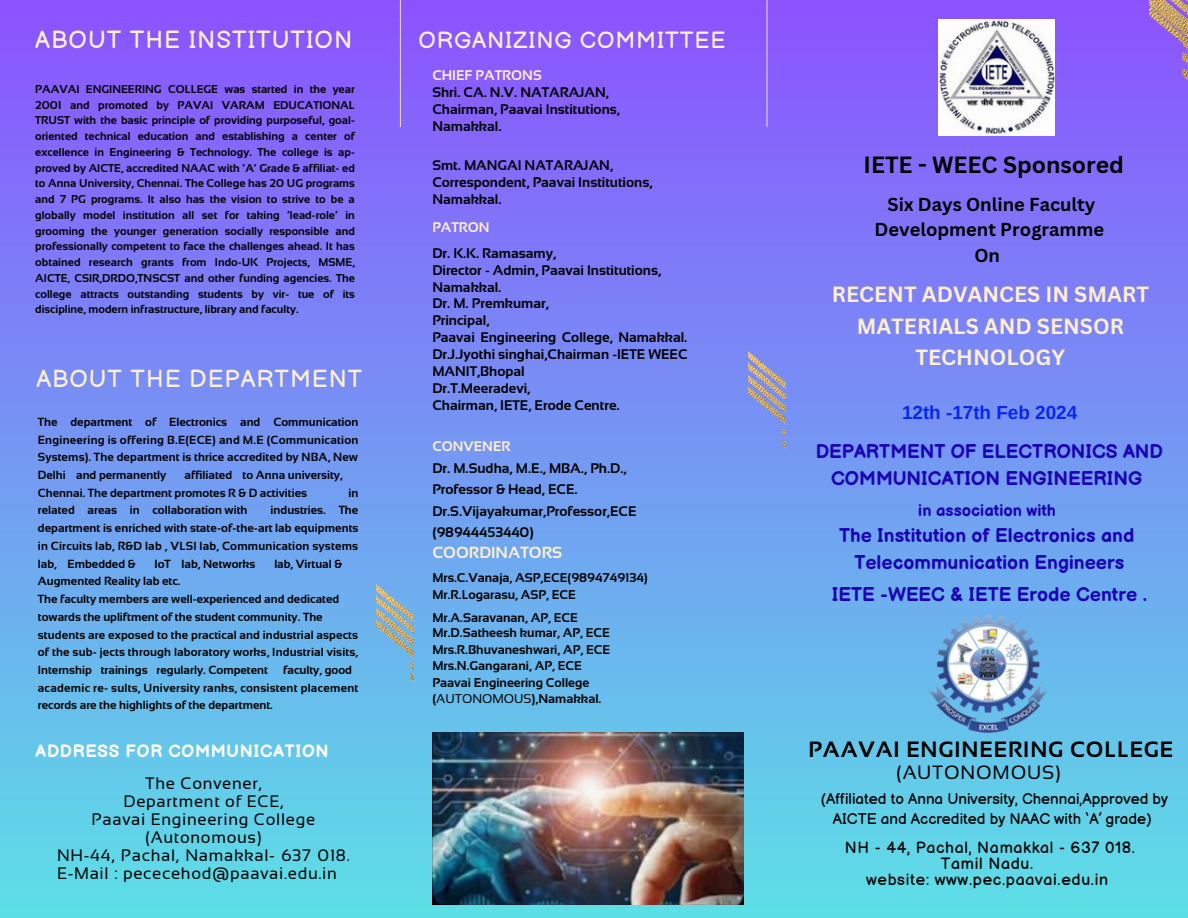
<style>
.page{position:relative;width:1188px;height:918px;background:#fff}
.page>*{position:absolute;margin:0;border:0;box-sizing:border-box;transform-origin:0 0}
.t1{font:24.15px "Balsamiq Sans";letter-spacing:.04em;color:#ffefd0}
.t2{font:22.95px "Balsamiq Sans";letter-spacing:.04em;color:#ffefd0}
.t3{font:700 22.8px "Canva Sans";color:#000}
.t4{font:700 22.2px "Sansation";letter-spacing:.04em;color:#000}
.t5{font:700 21.45px/31.5px "Canva Sans";color:#ffefd0;text-align:center}
.t6{font:700 19.5px/27px "Balsamiq Sans";color:#1c05b3;text-align:center}
.t7{font:19.2px "Sansation";letter-spacing:.04em;color:#000}
.t8{font:700 18.9px "Arimo";color:#0927eb}
.t9{font:700 18.3px/25.8px "Canva Sans";color:#000;text-align:center}
.t10{font:700 17.4px "Balsamiq Sans";letter-spacing:.04em;color:#fff}
.t11{font:16.65px/18px "Sansation";letter-spacing:.04em;color:#000;text-align:center}
.t12{font:700 16.5px "Balsamiq Sans";color:#1c05b3}
.t13{font:700 16.2px "Sansation";color:#ffefd0}
.t14{font:15.9px/15.8px "Balsamiq Sans";letter-spacing:.04em;color:#000;text-align:center}
.t15{font:15.15px/20.2px "Balsamiq Sans";color:#000;text-align:center}
.t16{font:700 13.95px/16.8px "Sansation";color:#000}
.t17{font:700 13.95px "Sansation";color:#ffefd0}
.t18{font:700 12.75px "Sansation";color:#000}
.t19{font:700 11.85px "Sansation";color:#000}
.t20{font:700 11.85px "Sansation";letter-spacing:.02em;color:#000}
.t21{font:700 11.4px/15.8px "Sansation";color:#000;text-align:justify}
.s1{font-weight:400}
</style>
<div class="page">
<div style="left:0;top:0;width:1188px;height:918px;background:linear-gradient(to bottom,#8c52ff,#5ce0e6)"></div>
<img style="left:1150px;top:0;width:38px;height:141px">
<hr style="left:400px;top:0;width:1px;height:127px;background:#ffefd0">
<hr style="left:767px;top:0;width:1px;height:127px;background:#ffefd0">
<img style="left:938px;top:20px;width:116px;height:116px">
<img style="left:929px;top:615px;width:119px;height:117px">
<img style="left:432px;top:733px;width:312px;height:172px">
<img style="left:377px;top:571px;width:37px;height:156px">
<img style="left:1150px;top:0;width:37px;height:106px">
<img style="left:749px;top:339px;width:37px;height:155px">
<h2 class="t1" style="left:35px;top:26px;width:319px">ABOUT THE INSTITUTION</h2>
<p class="t21" style="left:35px;top:81px;width:321px">PAAVAI ENGINEERING COLLEGE was started in the year 2001 and promoted by PAVAI VARAM EDUCATIONAL TRUST with the basic principle of providing purposeful, goal&shy;oriented technical education and establishing a center of excellence in Engineering &amp; Technology. The college is ap&shy;proved by AICTE, accredited NAAC with ‘A’ Grade &amp; affiliat- ed to Anna University, Chennai. The College has 20 UG programs and 7 PG programs. It also has the vision to strive to be a globally model institution all set for taking ‘lead-role’ in grooming the younger generation socially responsible and professionally competent to face the challenges ahead. It has obtained research grants from Indo-UK Projects, MSME, AICTE, CSIR,DRDO,TNSCST and other funding agencies. The college attracts outstanding students by vir- tue of its discipline, modern infrastructure, library and faculty.</p>
<p class="t1" style="left:36px;top:366px;width:327px">ABOUT THE DEPARTMENT</p>
<p class="t19" style="left:145px;top:415px;width:13px">of</p>
<p class="t19" style="left:273px;top:415px;width:86px">Communication</p>
<p class="t20" style="left:38px;top:433px;width:322px">Engineering is offering B.E(ECE) and M.E (Communication</p>
<p class="t19" style="left:38px;top:415px;width:21px">The</p>
<p class="t19" style="left:70px;top:415px;width:63px">department</p>
<p class="t19" style="left:169px;top:415px;width:59px">Electronics</p>
<p class="t19" style="left:240px;top:415px;width:22px">and</p>
<p class="t19" style="left:38px;top:451px;width:322px">Systems). The department is thrice accredited by NBA, New</p>
<p class="t19" style="left:185px;top:468px;width:49px">affiliated</p>
<p class="t19" style="left:153px;top:504px;width:97px">collaboration with</p>
<p class="t19" style="left:38px;top:468px;width:29px">Delhi</p>
<p class="t19" style="left:38px;top:504px;width:38px">related</p>
<p class="t19" style="left:76px;top:468px;width:92px">and permanently</p>
<h6 class="t19" style="left:243px;top:468px;width:102px">to Anna university,</h6>
<p class="t19" style="left:38px;top:486px;width:271px">Chennai. The department promotes R &amp; D activities</p>
<p class="t19" style="left:348px;top:486px;width:11px">in</p>
<p class="t19" style="left:130px;top:504px;width:11px">in</p>
<p class="t19" style="left:271px;top:504px;width:57px">industries.</p>
<p class="t19" style="left:339px;top:504px;width:21px">The</p>
<p class="t19" style="left:88px;top:504px;width:31px">areas</p>
<p class="t19" style="left:38px;top:521px;width:322px">department is enriched with state-of-the-art lab equipments</p>
<p class="t19" style="left:38px;top:539px;width:322px">in Circuits lab, R&amp;D lab , VLSI lab, Communication systems</p>
<p class="t19" style="left:38px;top:557px;width:20px">lab,</p>
<p class="t19" style="left:68px;top:557px;width:69px">Embedded &amp;</p>
<p class="t19" style="left:154px;top:557px;width:18px">IoT</p>
<p class="t19" style="left:182px;top:557px;width:75px">lab, Networks</p>
<p class="t19" style="left:274px;top:557px;width:69px">lab, Virtual &amp;</p>
<p class="t19" style="left:38px;top:575px;width:144px">Augmented Reality lab etc.</p>
<p class="t19" style="left:38px;top:592px;width:303px">The faculty members are well-experienced and dedicated</p>
<p class="t19" style="left:38px;top:610px;width:286px">towards the upliftment of the student community. The</p>
<p class="t19" style="left:38px;top:628px;width:322px">students are exposed to the practical and industrial aspects</p>
<p class="t19" style="left:38px;top:646px;width:322px">of the sub- jects through laboratory works, Industrial visits,</p>
<p class="t19" style="left:38px;top:663px;width:55px">Internship</p>
<p class="t19" style="left:101px;top:663px;width:48px">trainings</p>
<p class="t19" style="left:157px;top:663px;width:113px">regularly. Competent</p>
<p class="t19" style="left:283px;top:663px;width:70px">faculty, good</p>
<p class="t20" style="left:38px;top:681px;width:322px">academic re- sults, University ranks, consistent placement</p>
<p class="t19" style="left:38px;top:699px;width:237px">records are the highlights of the department.</p>
<p class="t10" style="left:36px;top:742px;width:295px">ADDRESS FOR COMMUNICATION</p>
<p class="t11" style="left:145px;top:774px;width:118px">The Convener,</p>
<p class="t11" style="left:124px;top:792px;width:161px">Department of ECE,</p>
<p class="t11" style="left:92px;top:810px;width:225px">Paavai Engineering College (Autonomous)</p>
<p class="t11" style="left:57px;top:846px;width:294px;text-align:left">NH-44, Pachal, Namakkal- 637 018.<br>E-Mail : pececehod@paavai.edu.in</p>
<p class="t2" style="left:418px;top:27px;width:309px">ORGANIZING COMMITTEE</p>
<h2 class="t17" style="left:432px;top:67px;width:111px">CHIEF PATRONS</h2>
<p class="t16" style="left:432px;top:84px;width:189px">Shri. CA. N.V. NATARAJAN,<br>Chairman, Paavai Institutions,<br>Namakkal.</p>
<p class="t16" style="left:432px;top:157px;width:222px">Smt. MANGAI NATARAJAN,<br>Correspondent, Paavai Institutions,<br>Namakkal.</p>
<p class="t17" style="left:432px;top:220px;width:59px">PATRON</p>
<p class="t16" style="left:432px;top:245px;width:125px">Dr. K.K. Ramasamy,</p>
<p class="t16" style="left:432px;top:261px;width:230px">Director - Admin, Paavai Institutions,<br>Namakkal.</p>
<p class="t16" style="left:432px;top:295px;width:118px">Dr. M. Premkumar,</p>
<p class="t16" style="left:432px;top:312px;width:59px">Principal,</p>
<p class="t16" style="left:432px;top:329px;width:257px;text-align:justify">Paavai Engineering College, Namakkal.<br>Dr.J.Jyothi singhai,Chairman -IETE WEEC MANIT,Bhopal</p>
<p class="t16" style="left:432px;top:380px;width:100px">Dr.T.Meeradevi,</p>
<p class="t16" style="left:432px;top:396px;width:189px">Chairman, IETE, Erode Centre.</p>
<p class="t17" style="left:432px;top:438px;width:80px">CONVENER</p>
<p class="t16" style="left:432px;top:460px;width:196px">Dr. M.Sudha, M.E., MBA., Ph.D.,</p>
<p class="t16" style="left:432px;top:503px;width:206px">Dr.S.Vijayakumar,Professor,ECE</p>
<p class="t16" style="left:432px;top:481px;width:147px">Professor &amp; Head, ECE.</p>
<p class="t16" style="left:432px;top:524px;width:103px">(98944453440)</p>
<p class="t13" style="left:432px;top:544px;width:131px">COORDINATORS</p>
<p class="t18" style="left:432px;top:571px;width:217px">Mrs.C.Vanaja, ASP,ECE(9894749134)</p>
<p class="t18" style="left:432px;top:588px;width:145px">Mr.R.Logarasu, ASP, ECE</p>
<p class="t18" style="left:432px;top:610px;width:147px">Mr.A.Saravanan, AP, ECE</p>
<h3 class="t18" style="left:432px;top:626px;width:179px">Mr.D.Satheesh kumar, AP, ECE</h3>
<p class="t18" style="left:432px;top:643px;width:179px">Mrs.R.Bhuvaneshwari, AP, ECE</p>
<p class="t18" style="left:432px;top:659px;width:151px">Mrs.N.Gangarani, AP, ECE</p>
<p class="t18" style="left:432px;top:675px;width:159px">Paavai Engineering College</p>
<h4 class="t18" style="left:432px;top:691px;width:171px">(<span class="s1">AUTONOMOUS</span>),Namakkal.</h4>
<p class="t3" style="left:864px;top:149px;width:262px">IETE - WEEC Sponsored</p>
<p class="t9" style="left:875px;top:191px;width:231px">Six Days Online Faculty<br>Development Programme<br>On</p>
<p class="t5" style="left:832px;top:278px;width:319px">RECENT ADVANCES IN SMART<br>MATERIALS AND SENSOR<br>TECHNOLOGY</p>
<p class="t8" style="left:902px;top:402px;width:177px">12th -17th Feb 2024</p>
<p class="t6" style="left:816px;top:439px;width:349px">DEPARTMENT OF ELECTRONICS AND<br>COMMUNICATION ENGINEERING</p>
<p class="t12" style="left:918px;top:501px;width:139px">in association with</p>
<p class="t6" style="left:839px;top:522px;width:297px">The Institution of Electronics and<br>Telecommunication Engineers</p>
<p class="t6" style="left:832px;top:582px;width:317px">IETE -WEEC &amp; IETE Erode Centre .</p>
<p class="t4" style="left:808px;top:737px;width:366px">PAAVAI ENGINEERING COLLEGE</p>
<p class="t7" style="left:896px;top:762px;width:166px">(AUTONOMOUS)</p>
<p class="t15" style="left:821px;top:789px;width:349px">(Affiliated to Anna University, Chennai,Approved by<br>AICTE and Accredited by NAAC with ‘A’ grade)</p>
<p class="t14" style="left:845px;top:841px;width:292px">NH - 44, Pachal, Namakkal - 637 018.<br>Tamil Nadu.</p>
<p class="t14" style="left:866px;top:872px;width:243px">website: www.pec.paavai.edu.in</p>
</div>
